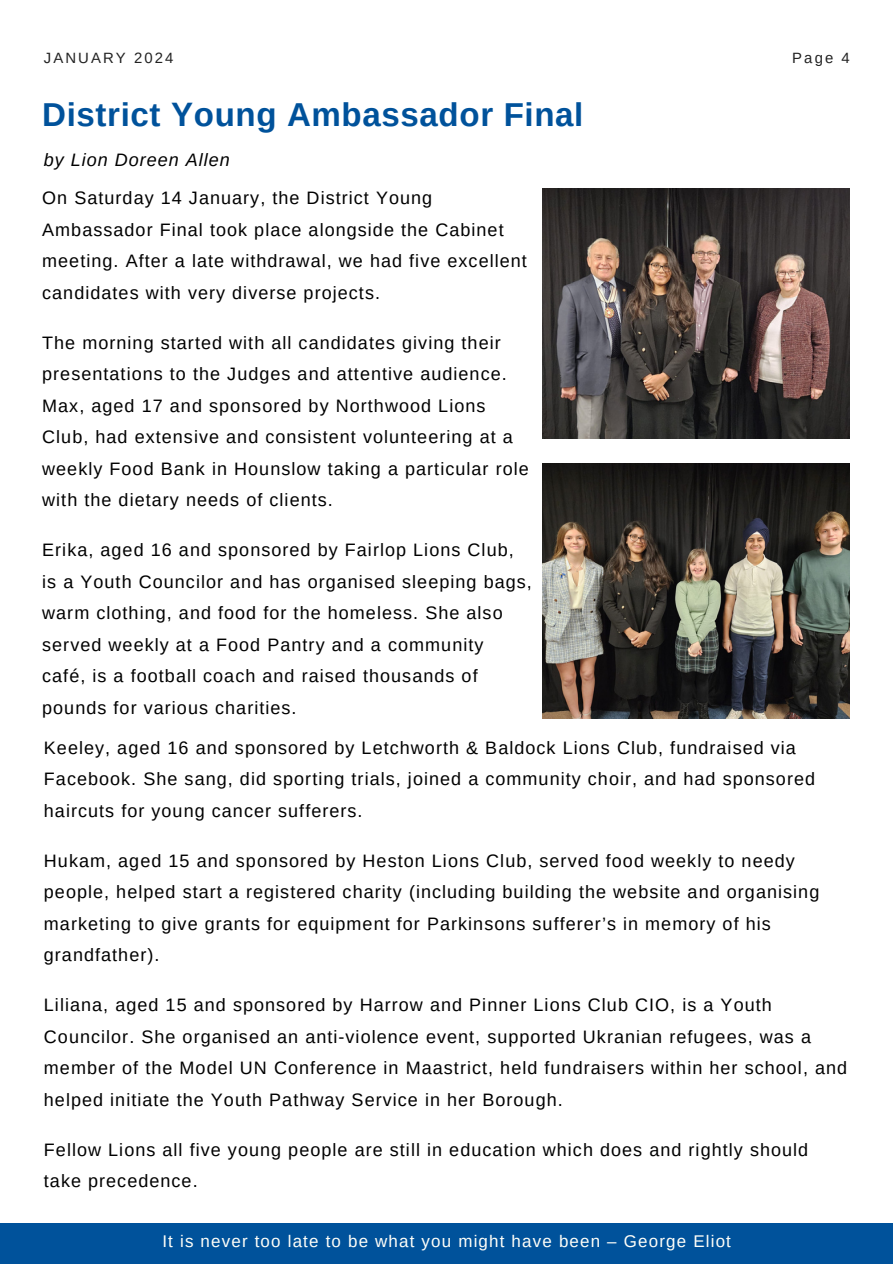
<style>
.page{position:relative;width:893px;height:1264px;background:#fff}
.page>*{position:absolute;margin:0;border:0;box-sizing:border-box;transform-origin:0 0}
.t1{font:700 33.15px "Arimo";letter-spacing:.02em;color:#00529b}
.t2{font:18px/31.5px "Arimo";letter-spacing:.06em;color:#000}
.t3{font:italic 18px "Arimo";letter-spacing:.055em;color:#000}
.t4{font:16.95px "Arimo";letter-spacing:.07em;color:#fffff9}
.t5{font:14.85px "Arimo";letter-spacing:.14em;color:#222}
</style>
<div class="page">
<div style="left:0;top:1222px;width:892px;height:41px;background:#00529b"></div>
<img style="left:542px;top:463px;width:307px;height:255px">
<img style="left:542px;top:188px;width:307px;height:250px">
<h2 class="t5" style="left:44px;top:50px;width:131px">JANUARY 2024</h2>
<p class="t5" style="left:792px;top:50px;width:59px">Page 4</p>
<h2 class="t1" style="left:42px;top:96px;width:542px">District Young Ambassador Final</h2>
<p class="t3" style="left:44px;top:150px;width:187px">by Lion Doreen Allen</p>
<h3 class="t2" style="left:42px;top:182px;width:486px">On Saturday 14 January, the District Young Ambassador Final took place alongside the Cabinet meeting. After a late withdrawal, we had five excellent candidates with very diverse projects.</h3>
<p class="t2" style="left:42px;top:327px;width:488px">The morning started with all candidates giving their presentations to the Judges and attentive audience.<br>Max, aged 17 and sponsored by Northwood Lions Club, had extensive and consistent volunteering at a weekly Food Bank in Hounslow taking a particular role with the dietary needs of clients.</p>
<h1 class="t2" style="left:42px;top:534px;width:491px">Erika, aged 16 and sponsored by Fairlop Lions Club, is a Youth Councilor and has organised sleeping bags, warm clothing, and food for the homeless. She also served weekly at a Food Pantry and a community<br>café, is a football coach and raised thousands of pounds for various charities.</h1>
<h2 class="t2" style="left:44px;top:732px;width:772px">Keeley, aged 16 and sponsored by Letchworth &amp; Baldock Lions Club, fundraised via<br>Facebook. She sang, did sporting trials, joined a community choir, and had sponsored haircuts for young cancer sufferers.</h2>
<h2 class="t2" style="left:44px;top:844px;width:776px">Hukam, aged 15 and sponsored by Heston Lions Club, served food weekly to needy people, helped start a registered charity (including building the website and organising marketing to give grants for equipment for Parkinsons sufferer’s in memory of his grandfather).</h2>
<h2 class="t2" style="left:44px;top:989px;width:804px">Liliana, aged 15 and sponsored by Harrow and Pinner Lions Club CIO, is a Youth Councilor. She organised an anti-violence event, supported Ukranian refugees, was a member of the Model UN Conference in Maastrict, held fundraisers within her school, and helped initiate the Youth Pathway Service in her Borough.</h2>
<h2 class="t2" style="left:44px;top:1133px;width:765px">Fellow Lions all five young people are still in education which does and rightly should take precedence.</h2>
<h2 class="t4" style="left:162px;top:1231px;width:570px">It is never too late to be what you might have been – George Eliot</h2>
</div>
